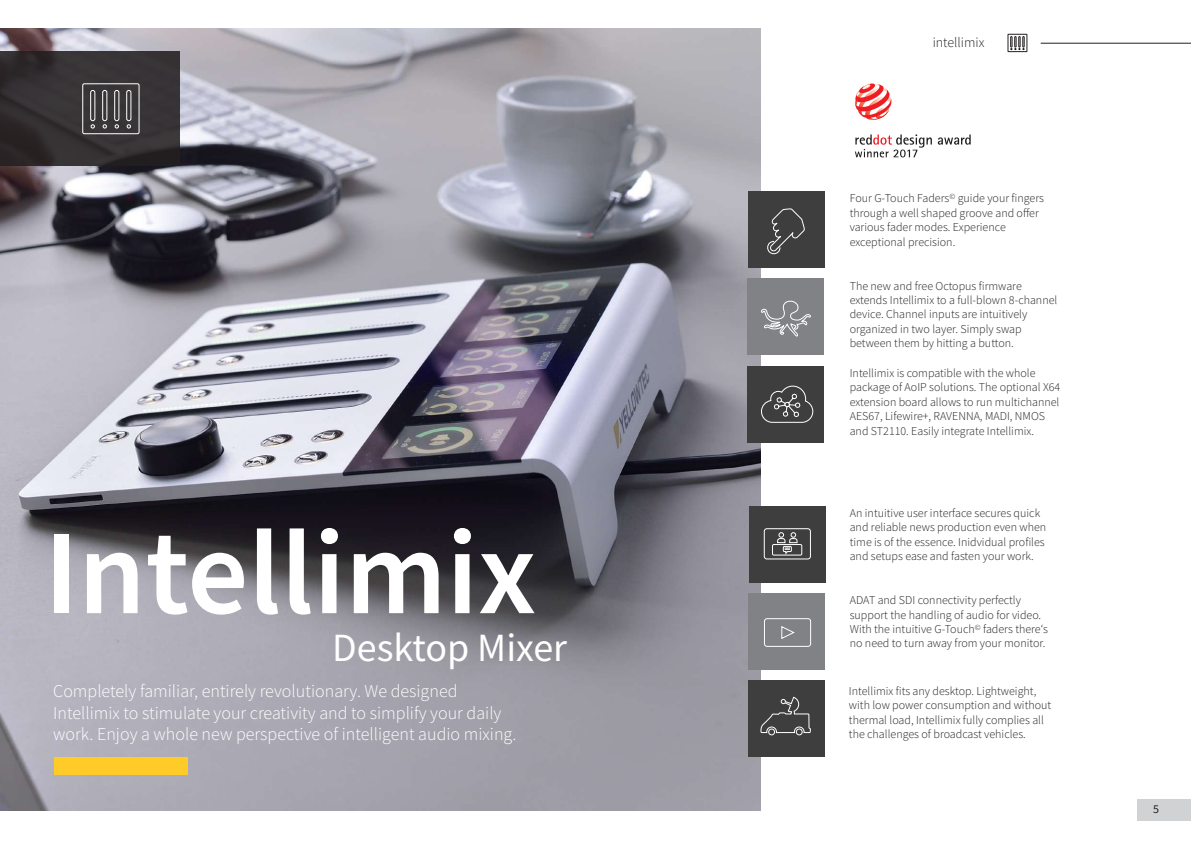
<style>
.page{position:relative;width:1191px;height:842px;background:#fff}
.page>*{position:absolute;margin:0;border:0;box-sizing:border-box;transform-origin:0 0}
.t1{font:600 120px "Source Sans Pro";color:#fff}
.t2{font:40px "Source Sans Pro";color:#fff}
.t3{font:300 18px/21.6px "Source Sans Pro";color:#fff}
.t4{font:300 14px "Source Sans Pro";color:#231f20}
.t5{font:300 12px/14.4px "Source Sans Pro";color:#231f20}
.t6{font:12px "Source Sans Pro";color:#231f20}
</style>
<div class="page">
<svg style="left:1007px;top:34px;width:20px;height:18px"></svg>
<hr style="left:1040px;top:43px;width:151px;height:1px;background:#231f20">
<div style="left:1136px;top:799px;width:55px;height:22px;background:#d1d2d4"></div>
<img style="left:0;top:28px;width:760px;height:783px">
<div style="left:54px;top:757px;width:133px;height:18px;background:#fecb29"></div>
<div style="left:748px;top:191px;width:77px;height:77px;background:#3e3e3f"></div>
<div style="left:747px;top:278px;width:77px;height:77px;background:#808285"></div>
<div style="left:747px;top:366px;width:77px;height:77px;background:#3e3e3f"></div>
<div style="left:749px;top:506px;width:77px;height:77px;background:#3e3e3f"></div>
<div style="left:748px;top:593px;width:77px;height:77px;background:#808285"></div>
<div style="left:748px;top:680px;width:77px;height:77px;background:#3e3e3f"></div>
<svg style="left:855px;top:134px;width:115px;height:23px"></svg>
<svg style="left:855px;top:84px;width:36px;height:36px"></svg>
<svg style="left:767px;top:208px;width:38px;height:47px"></svg>
<svg style="left:764px;top:618px;width:47px;height:29px"></svg>
<svg style="left:761px;top:300px;width:50px;height:37px"></svg>
<svg style="left:761px;top:385px;width:52px;height:38px"></svg>
<svg style="left:763px;top:528px;width:48px;height:32px"></svg>
<svg style="left:760px;top:696px;width:51px;height:40px"></svg>
<svg style="left:0;top:51px;width:179px;height:115px;background:#332f31"></svg>
<svg style="left:82px;top:83px;width:58px;height:52px;background:#5a5759"></svg>
<h1 class="t1" style="left:44px;top:493px;width:493px">Intellimix</h1>
<h2 class="t2" style="left:332px;top:622px;width:236px">Desktop Mixer</h2>
<h3 class="t3" style="left:53px;top:680px;width:464px">Completely familiar, entirely revolutionary. We designed<br>Intellimix to stimulate your creativity and to simplify your daily work. Enjoy a whole new perspective of intelligent audio mixing.</h3>
<p class="t4" style="left:932px;top:34px;width:53px">intellimix</p>
<p class="t5" style="left:849px;top:191px;width:196px">Four G-Touch Faders<sup>©</sup> guide your fingers through a well shaped groove and offer various fader modes. Experience exceptional precision.</p>
<p class="t5" style="left:849px;top:278px;width:209px">The new and free Octopus firmware extends Intellimix to a full-blown 8-channel device. Channel inputs are intuitively organized in two layer. Simply swap between them by hitting a button.</p>
<p class="t5" style="left:849px;top:366px;width:212px">Intellimix is compatible with the whole package of AoIP solutions. The optional X64 extension board allows to run multichannel AES67, Lifewire+, RAVENNA, MADI, NMOS and ST2110. Easily integrate Intellimix.</p>
<p class="t5" style="left:849px;top:506px;width:198px">An intuitive user interface secures quick and reliable news production even when time is of the essence. Inidvidual profiles and setups ease and fasten your work.</p>
<p class="t5" style="left:849px;top:593px;width:200px">ADAT and SDI connectivity perfectly support the handling of audio for video.<br>With the intuitive G-Touch<sup>©</sup> faders there‘s no need to turn away from your monitor.</p>
<p class="t5" style="left:849px;top:684px;width:204px">Intellimix fits any desktop. Lightweight, with low power consumption and without thermal load, Intellimix fully complies all the challenges of broadcast vehicles.</p>
<p class="t6" style="left:1153px;top:802px;width:7px">5</p>
</div>
